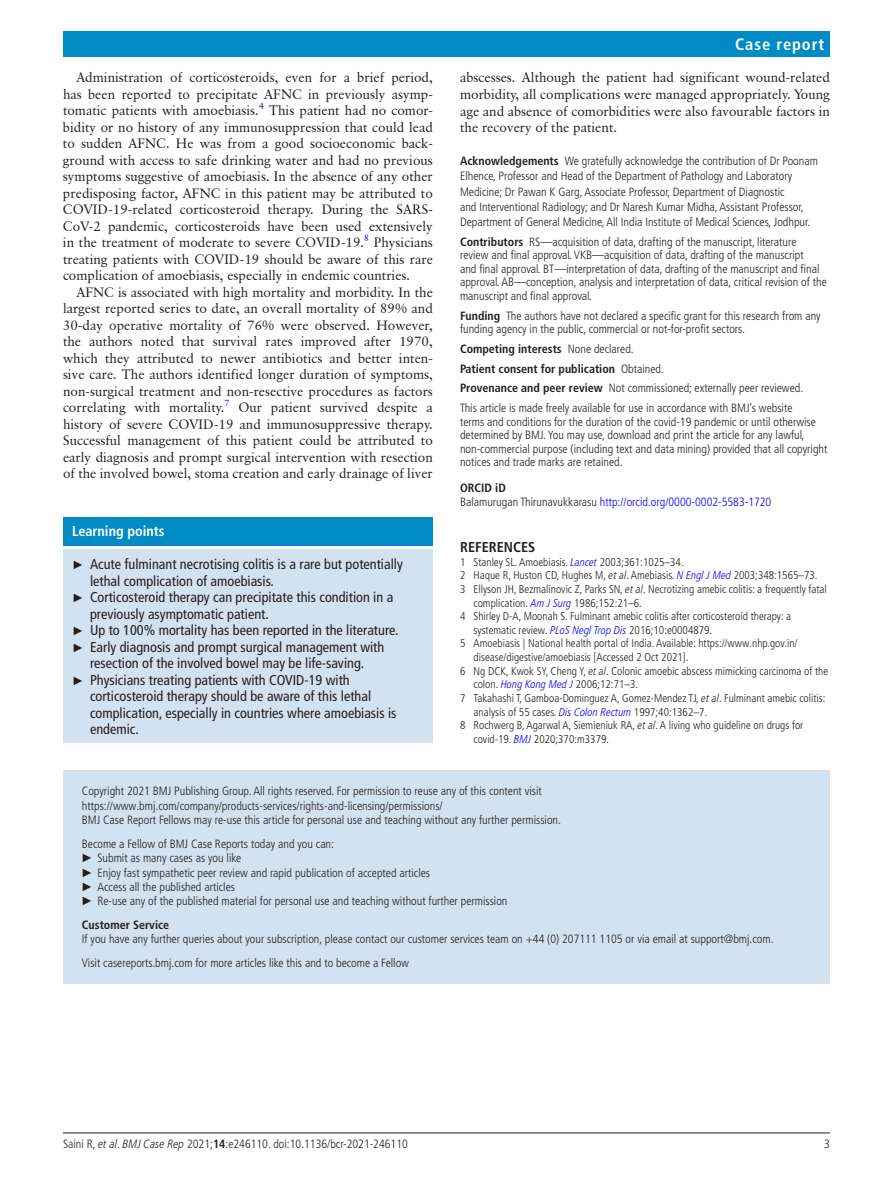
<style>
.page{position:relative;width:893px;height:1191px;background:#fff}
.page>*{position:absolute;margin:0;border:0;box-sizing:border-box;transform-origin:0 0}
.t1{font:700 condensed 16.5px "Frutiger LT Pro";letter-spacing:.055em;color:#fff}
.t2{font:condensed 14.25px "Frutiger LT Pro";color:#231f20}
.t3{font:700 condensed 14.25px "Frutiger LT Pro";color:#fff}
.t4{font:700 condensed 14.25px "Frutiger LT Std";color:#231f20}
.t5{font:13.5px/16.5px "Classical Garamond BT";color:#231f20;text-align:justify}
.t6{font:300 condensed 12px/13.6px "Frutiger LT Pro";color:#231f20}
.t7{font:300 condensed 12px/13.6px "Frutiger LT Pro";color:#00f}
.t8{font:700 condensed 12px "Frutiger LT Pro";color:#231f20}
.t9{font:300 condensed 11.25px "Frutiger LT Pro";color:#231f20}
.s1{font-family:"Arial";font-stretch:normal;font-size:12px}
.s2{font-weight:700}
.s3{font-weight:700;color:#231f20}
.s4{color:#231f20}
.s5{font-style:italic;color:#00f}
.s6{font-style:italic}
.s7{font-family:"Arial";font-weight:400;font-stretch:normal}
</style>
<div class="page">
<hr style="left:63px;top:1132px;width:767px;height:1px;background:#231f20">
<div style="left:63px;top:31px;width:767px;height:25px;background:#008bc5"></div>
<div style="left:63px;top:517px;width:370px;height:28px;background:#008bc5"></div>
<div style="left:63px;top:549px;width:370px;height:194px;background:#d2e2f0"></div>
<div style="left:63px;top:770px;width:767px;height:213px;background:#d2e2f0"></div>
<p class="t5" style="left:63px;top:69px;width:371px;text-indent:14px">Administration of corticosteroids, even for a brief period, has been reported to precipitate AFNC in previously asymp&shy;tomatic patients with amoebiasis.<sup>4</sup> This patient had no comor&shy;bidity or no history of any immunosuppression that could lead to sudden AFNC. He was from a good socioeconomic back&shy;ground with access to safe drinking water and had no previous symptoms suggestive of amoebiasis. In the absence of any other predisposing factor, AFNC in this patient may be attributed to COVID-19-related corticosteroid therapy. During the SARS-CoV-2 pandemic, corticosteroids have been used extensively in the treatment of moderate to severe COVID-19.<sup>8</sup> Physicians treating patients with COVID-19 should be aware of this rare complication of amoebiasis, especially in endemic countries.</p>
<p class="t5" style="left:63px;top:284px;width:371px;text-indent:14px">AFNC is associated with high mortality and morbidity. In the largest reported series to date, an overall mortality of 89% and 30-day operative mortality of 76% were observed. However, the authors noted that survival rates improved after 1970, which they attributed to newer antibiotics and better inten&shy;sive care. The authors identified longer duration of symptoms, non-surgical treatment and non-resective procedures as factors correlating with mortality.<sup>7</sup> Our patient survived despite a history of severe COVID-19 and immunosuppressive therapy.<br>Successful management of this patient could be attributed to early diagnosis and prompt surgical intervention with resection of the involved bowel, stoma creation and early drainage of liver</p>
<p class="t3" style="left:72px;top:523px;width:94px">Learning points</p>
<p class="t2" style="left:72px;top:556px;width:332px"><span class="s1">►</span> Acute fulminant necrotising colitis is a rare but potentially</p>
<p class="t2" style="left:90px;top:572px;width:185px">lethal complication of amoebiasis.</p>
<p class="t2" style="left:72px;top:589px;width:323px"><span class="s1">►</span> Corticosteroid therapy can precipitate this condition in a</p>
<p class="t2" style="left:90px;top:605px;width:180px">previously asymptomatic patient.</p>
<p class="t2" style="left:72px;top:622px;width:328px"><span class="s1">►</span> Up to 100% mortality has been reported in the literature.</p>
<p class="t2" style="left:72px;top:638px;width:314px"><span class="s1">►</span> Early diagnosis and prompt surgical management with</p>
<p class="t2" style="left:90px;top:655px;width:276px">resection of the involved bowel may be life-saving.</p>
<p class="t2" style="left:72px;top:671px;width:279px"><span class="s1">►</span> Physicians treating patients with COVID-19 with</p>
<p class="t2" style="left:90px;top:688px;width:283px">corticosteroid therapy should be aware of this lethal</p>
<p class="t2" style="left:90px;top:704px;width:308px">complication, especially in countries where amoebiasis is</p>
<p class="t2" style="left:90px;top:721px;width:50px">endemic.</p>
<h1 class="t1" style="left:735px;top:34px;width:91px">Case report</h1>
<p class="t5" style="left:460px;top:69px;width:371px">abscesses. Although the patient had significant wound-related morbidity, all complications were managed appropriately. Young age and absence of comorbidities were also favourable factors in the recovery of the patient.</p>
<p class="t6" style="left:460px;top:154px;width:359px;line-height:15.1px"><span class="s2">Acknowledgements</span> We gratefully acknowledge the contribution of Dr Poonam Elhence, Professor and Head of the Department of Pathology and Laboratory Medicine; Dr Pawan K Garg, Associate Professor, Department of Diagnostic<br>and Interventional Radiology; and Dr Naresh Kumar Midha, Assistant Professor, Department of General Medicine, All India Institute of Medical Sciences, Jodhpur.</p>
<p class="t6" style="left:460px;top:235px;width:368px"><span class="s2">Contributors</span> RS—acquisition of data, drafting of the manuscript, literature review and final approval. VKB—acquisition of data, drafting of the manuscript<br>and final approval. BT—interpretation of data, drafting of the manuscript and final approval. AB—conception, analysis and interpretation of data, critical revision of the manuscript and final approval.</p>
<p class="t6" style="left:460px;top:309px;width:362px"><span class="s2">Funding</span> The authors have not declared a specific grant for this research from any funding agency in the public, commercial or not-for-profit sectors.</p>
<p class="t6" style="left:460px;top:339px;width:345px;line-height:19.6px"><span class="s2">Competing interests</span> None declared.<br><span class="s2">Patient consent for publication</span> Obtained.<br><span class="s2">Provenance and peer review</span> Not commissioned; externally peer reviewed.<br>This article is made freely available for use in accordance with BMJ’s website</p>
<p class="t6" style="left:460px;top:415px;width:369px">terms and conditions for the duration of the covid-19 pandemic or until otherwise determined by BMJ. You may use, download and print the article for any lawful, non-commercial purpose (including text and data mining) provided that all copyright notices and trade marks are retained.</p>
<p class="t7" style="left:460px;top:481px;width:313px"><span class="s3">ORCID iD<br></span><span class="s4">Balamurugan Thirunavukkarasu</span> http://orcid.org/0000-0002-5583-1720</p>
<p class="t4" style="left:460px;top:538px;width:77px">REFERENCES</p>
<p class="t9" style="left:460px;top:555px;width:225px">1 Stanley SL. Amoebiasis. <span class="s5">Lancet</span> 2003;361:1025–34.</p>
<p class="t9" style="left:460px;top:569px;width:359px">2 Haque R, Huston CD, Hughes M, <span class="s6">et al</span>. Amebiasis. <span class="s5">N Engl J Med</span> 2003;348:1565–73.</p>
<p class="t9" style="left:460px;top:582px;width:368px">3 Ellyson JH, Bezmalinovic Z, Parks SN, <span class="s6">et al</span>. Necrotizing amebic colitis: a frequently fatal</p>
<p class="t9" style="left:474px;top:596px;width:170px">complication. <span class="s5">Am J Surg</span> 1986;152:21–6.</p>
<p class="t9" style="left:460px;top:610px;width:332px">4 Shirley D-A, Moonah S. Fulminant amebic colitis after corticosteroid therapy: a</p>
<p class="t9" style="left:474px;top:623px;width:240px">systematic review. <span class="s5">PLoS Negl Trop Dis</span> 2016;10:e0004879.</p>
<p class="t9" style="left:460px;top:637px;width:339px">5 Amoebiasis | National health portal of India. Available: https://www.nhp.gov.in/</p>
<p class="t9" style="left:474px;top:651px;width:216px">disease/digestive/amoebiasis [Accessed 2 Oct 2021].</p>
<p class="t9" style="left:460px;top:664px;width:370px">6 Ng DCK, Kwok SY, Cheng Y, <span class="s6">et al</span>. Colonic amoebic abscess mimicking carcinoma of the</p>
<p class="t9" style="left:474px;top:678px;width:166px">colon. <span class="s5">Hong Kong Med J</span> 2006;12:71–3.</p>
<p class="t9" style="left:460px;top:691px;width:367px">7 Takahashi T, Gamboa-Dominguez A, Gomez-Mendez TJ, <span class="s6">et al</span>. Fulminant amebic colitis:</p>
<p class="t9" style="left:474px;top:705px;width:235px">analysis of 55 cases. <span class="s5">Dis Colon Rectum</span> 1997;40:1362–7.</p>
<p class="t9" style="left:460px;top:719px;width:345px">8 Rochwerg B, Agarwal A, Siemieniuk RA, <span class="s6">et al</span>. A living who guideline on drugs for</p>
<p class="t9" style="left:474px;top:732px;width:137px">covid-19. <span class="s5">BMJ</span> 2020;370:m3379.</p>
<p class="t6" style="left:82px;top:784px;width:481px;line-height:14.4px">Copyright 2021 BMJ Publishing Group. All rights reserved. For permission to reuse any of this content visit https://www.bmj.com/company/products-services/rights-and-licensing/permissions/<br>BMJ Case Report Fellows may re-use this article for personal use and teaching without any further permission.</p>
<p class="t6" style="left:81px;top:836px;width:428px;line-height:14.4px">Become a Fellow of BMJ Case Reports today and you can:<br><span class="s7">►</span> Submit as many cases as you like<br><span class="s7">►</span> Enjoy fast sympathetic peer review and rapid publication of accepted articles<br><span class="s7">►</span> Access all the published articles<br><span class="s7">►</span> Re-use any of the published material for personal use and teaching without further permission</p>
<p class="t8" style="left:82px;top:917px;width:89px">Customer Service</p>
<p class="t6" style="left:82px;top:927px;width:693px;line-height:23.4px">If you have any further queries about your subscription, please contact our customer services team on +44 (0) 207111 1105 or via email at support@bmj.com.<br>Visit casereports.bmj.com for more articles like this and to become a Fellow</p>
<p class="t6" style="left:63px;top:1136px;width:346px">Saini R, <span class="s6">et al</span>. <span class="s6">BMJ Case Rep</span> 2021;<span class="s2">14</span>:e246110. doi:10.1136/bcr-2021-246110</p>
<p class="t6" style="left:824px;top:1136px;width:7px">3</p>
</div>
